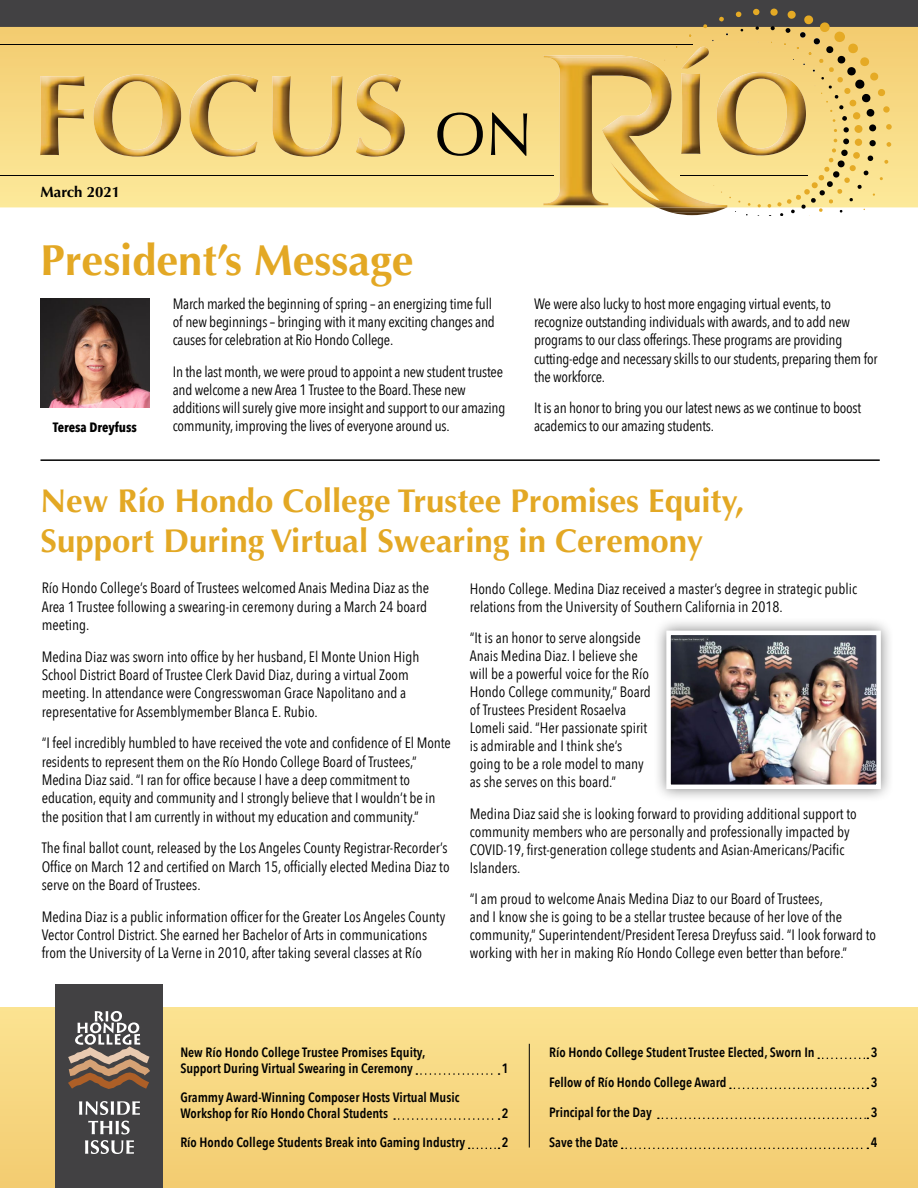
<style>
.page{position:relative;width:918px;height:1188px;background:#fff}
.page>*{position:absolute;margin:0;border:0;box-sizing:border-box;transform-origin:0 0}
.t1{font:700 43.5px "Optima";color:#e3a824}
.t2{font:700 33px/40.5px "Optima";color:#e3a824}
.t3{font:15px/18px "Avenir Next Condensed";color:#000}
.t4{font:700 15px "Optima";letter-spacing:.005em;color:#010101}
.t5{font:700 15px "Optima";color:#000}
.t6{font:600 13.5px/15.8px "Avenir Next Condensed";color:#000}
.t7{font:700 13.5px "Avenir Next Condensed";color:#000}
</style>
<div class="page">
<div style="left:0;top:1008px;width:918px;height:180px;background:linear-gradient(to bottom,#fbe391,#f3cc71)"></div>
<div style="left:0;top:0;width:918px;height:27px;background:#424143"></div>
<svg style="left:0;top:27px;width:918px;height:180px;background:#f7d983"></svg>
<svg style="left:437px;top:113px;width:90px;height:43px;background:#b9a566"></svg>
<img style="left:356px;top:75px;width:49px;height:82px">
<img style="left:272px;top:76px;width:71px;height:81px">
<img style="left:189px;top:75px;width:69px;height:82px">
<img style="left:93px;top:75px;width:88px;height:82px">
<img style="left:40px;top:76px;width:45px;height:79px">
<hr style="left:0;top:44px;width:693px;height:1px;background:#010101">
<hr style="left:0;top:175px;width:553px;height:1px;background:#010101">
<hr style="left:680px;top:175px;width:127px;height:1px;background:#010101">
<svg style="left:755px;top:26px;width:4px;height:4px"></svg>
<div style="left:753px;top:9px;width:7px;height:6px;background:#e5aa25;border-radius:50%"></div>
<svg style="left:736px;top:11px;width:6px;height:6px"></svg>
<svg style="left:719px;top:16px;width:5px;height:6px"></svg>
<svg style="left:703px;top:24px;width:4px;height:4px"></svg>
<svg style="left:688px;top:34px;width:4px;height:3px"></svg>
<svg style="left:768px;top:10px;width:124px;height:206px;background:#dec47a"></svg>
<img style="left:543px;top:55px;width:95px;height:3px">
<img style="left:674px;top:213px;width:37px;height:2px">
<img style="left:657px;top:207px;width:70px;height:6px">
<img style="left:543px;top:58px;width:184px;height:149px">
<img style="left:717px;top:72px;width:89px;height:83px">
<img style="left:681px;top:47px;width:28px;height:107px">
<div style="left:55px;top:984px;width:108px;height:204px;background:#424143"></div>
<svg style="left:68px;top:1011px;width:82px;height:78px"></svg>
<svg style="left:79px;top:1101px;width:61px;height:14px"></svg>
<svg style="left:88px;top:1121px;width:42px;height:13px"></svg>
<svg style="left:85px;top:1140px;width:49px;height:14px"></svg>
<svg style="left:416px;top:1073px;width:84px;height:2px"></svg>
<svg style="left:394px;top:1118px;width:106px;height:2px"></svg>
<svg style="left:469px;top:1148px;width:31px;height:1px"></svg>
<svg style="left:818px;top:1058px;width:50px;height:1px"></svg>
<svg style="left:730px;top:1088px;width:138px;height:1px"></svg>
<svg style="left:658px;top:1118px;width:210px;height:1px"></svg>
<svg style="left:622px;top:1148px;width:246px;height:1px"></svg>
<hr style="left:529px;top:1044px;width:1px;height:104px;background:#000101">
<img style="left:40px;top:299px;width:109px;height:109px">
<hr style="left:40px;top:459px;width:840px;height:2px;background:#000">
<div style="left:653px;top:617px;width:241px;height:186px;background:#000;opacity:.5"></div>
<img style="left:671px;top:636px;width:205px;height:148px">
<div style="left:666px;top:631px;width:215px;height:158px;border:4px solid #fff"></div>
<p class="t4" style="left:40px;top:182px;width:93px">SPRING 2020</p>
<p class="t5" style="left:40px;top:184px;width:81px">March 2021</p>
<h1 class="t1" style="left:40px;top:235px;width:375px">President’s Message</h1>
<p class="t3" style="left:173px;top:294px;width:324px">March marked the beginning of spring – an energizing time full of new beginnings – bringing with it many exciting changes and causes for celebration at Rio Hondo College.</p>
<p class="t3" style="left:173px;top:362px;width:334px">In the last month, we were proud to appoint a new student trustee and welcome a new Area 1 Trustee to the Board. These new additions will surely give more insight and support to our amazing community, improving the lives of everyone around us.</p>
<p class="t3" style="left:534px;top:294px;width:345px">We were also lucky to host more engaging virtual events, to recognize outstanding individuals with awards, and to add new programs to our class offerings. These programs are providing cutting-edge and necessary skills to our students, preparing them for the workforce.</p>
<p class="t3" style="left:534px;top:398px;width:329px">It is an honor to bring you our latest news as we continue to boost</p>
<p class="t7" style="left:53px;top:419px;width:86px">Teresa Dreyfuss</p>
<p class="t3" style="left:534px;top:416px;width:181px">academics to our amazing students.</p>
<h2 class="t2" style="left:40px;top:481px;width:705px">New Río Hondo College Trustee Promises Equity,<br>Support During Virtual Swearing in Ceremony</h2>
<p class="t3" style="left:42px;top:578px;width:389px">Río Hondo College’s Board of Trustees welcomed Anais Medina Diaz as the<br>Area 1 Trustee following a swearing-in ceremony during a March 24 board meeting.</p>
<p class="t3" style="left:42px;top:647px;width:379px">Medina Diaz was sworn into office by her husband, El Monte Union High School District Board of Trustee Clerk David Diaz, during a virtual Zoom meeting. In attendance were Congresswoman Grace Napolitano and a representative for Assemblymember Blanca E. Rubio.</p>
<p class="t3" style="left:42px;top:733px;width:411px">“I feel incredibly humbled to have received the vote and confidence of El Monte residents to represent them on the Río Hondo College Board of Trustees,” Medina Diaz said. “I ran for office because I have a deep commitment to education, equity and community and I strongly believe that I wouldn’t be in the position that I am currently in without my education and community.”</p>
<p class="t3" style="left:42px;top:838px;width:409px">The final ballot count, released by the Los Angeles County Registrar-Recorder’s<br>Office on March 12 and certified on March 15, officially elected Medina Diaz to serve on the Board of Trustees.</p>
<p class="t3" style="left:42px;top:907px;width:405px">Medina Diaz is a public information officer for the Greater Los Angeles County<br>Vector Control District. She earned her Bachelor of Arts in communications from the University of La Verne in 2010, after taking several classes at Río</p>
<p class="t3" style="left:470px;top:579px;width:389px">Hondo College. Medina Diaz received a master’s degree in strategic public relations from the University of Southern California in 2018.</p>
<p class="t3" style="left:470px;top:628px;width:183px">“It is an honor to serve alongside<br>Anais Medina Diaz. I believe she will be a powerful voice for the Río<br>Hondo College community,” Board of Trustees President Rosaelva<br>Lomeli said. “Her passionate spirit is admirable and I think she’s going to be a role model to many as she serves on this board.”</p>
<p class="t3" style="left:470px;top:804px;width:389px">Medina Diaz said she is looking forward to providing additional support to community members who are personally and professionally impacted by COVID-19, first-generation college students and Asian-Americans/Pacific Islanders.</p>
<p class="t3" style="left:470px;top:889px;width:408px">“I am proud to welcome Anais Medina Diaz to our Board of Trustees,<br>and I know she is going to be a stellar trustee because of her love of the community,” Superintendent/President Teresa Dreyfuss said. “I look forward to working with her in making Río Hondo College even better than before.”</p>
<p class="t6" style="left:180px;top:1044px;width:247px">New Río Hondo College Trustee Promises Equity,<br>Support During Virtual Swearing in Ceremony</p>
<p class="t6" style="left:180px;top:1089px;width:281px">Grammy Award-Winning Composer Hosts Virtual Music<br>Workshop for Río Hondo Choral Students</p>
<p class="t6" style="left:502px;top:1060px;width:8px">1</p>
<p class="t6" style="left:502px;top:1105px;width:8px">2</p>
<p class="t6" style="left:180px;top:1134px;width:286px">Río Hondo College Students Break into Gaming Industry</p>
<p class="t6" style="left:502px;top:1134px;width:8px">2</p>
<p class="t6" style="left:549px;top:1044px;width:267px">Río Hondo College Student Trustee Elected, Sworn In</p>
<p class="t6" style="left:871px;top:1044px;width:8px">3</p>
<p class="t6" style="left:549px;top:1074px;width:179px">Fellow of Río Hondo College Award</p>
<p class="t6" style="left:871px;top:1074px;width:8px">3</p>
<p class="t6" style="left:549px;top:1104px;width:104px">Principal for the Day</p>
<p class="t6" style="left:871px;top:1104px;width:8px">3</p>
<p class="t6" style="left:549px;top:1134px;width:71px">Save the Date</p>
<p class="t6" style="left:871px;top:1134px;width:8px">4</p>
</div>
